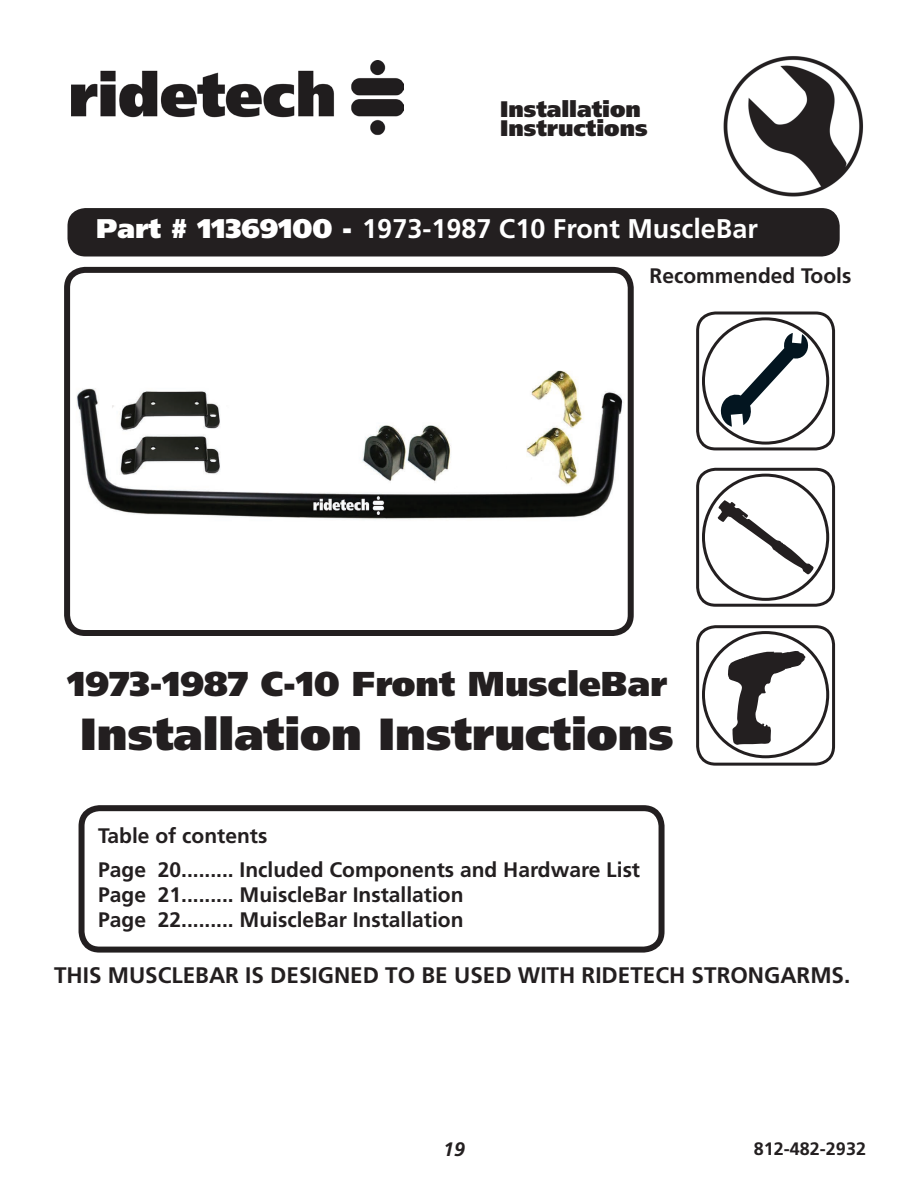
<style>
.page{position:relative;width:918px;height:1188px;background:#fff}
.page>*{position:absolute;margin:0;border:0;box-sizing:border-box;transform-origin:0 0}
.t1{font:900 45px "Frutiger";color:#231f20}
.t2{font:900 34.5px "Frutiger";color:#231f20}
.t3{font:700 27px "Frutiger";color:#fff}
.t4{font:700 22.5px "Frutiger";color:#231f20}
.t5{font:900 22.5px/19.5px "Frutiger";color:#231f20}
.t6{font:700 21px/33.9px "Frutiger";color:#231f20}
.t7{font:italic 700 19.5px "Frutiger";color:#231f20}
.t8{font:700 18px "Frutiger";color:#231f20}
.s1{font-weight:900}
</style>
<div class="page">
<img style="left:723px;top:56px;width:140px;height:141px">
<img style="left:72px;top:61px;width:331px;height:75px">
<div style="left:702px;top:631px;width:127px;height:127px;border:3px solid #231f20;border-radius:50%"></div>
<div style="left:696px;top:625px;width:139px;height:141px;border:3px solid #231f20;border-radius:18px"></div>
<svg style="left:728px;top:651px;width:77px;height:94px"></svg>
<div style="left:696px;top:468px;width:139px;height:139px;border:3px solid #231f20;border-radius:18px"></div>
<svg style="left:718px;top:500px;width:96px;height:75px"></svg>
<div style="left:702px;top:474px;width:127px;height:127px;border:3px solid #231f20;border-radius:50%"></div>
<div style="left:696px;top:312px;width:139px;height:138px;border:3px solid #231f20;border-radius:18px"></div>
<div style="left:702px;top:317px;width:127px;height:128px;border:3px solid #231f20;border-radius:50%"></div>
<svg style="left:719px;top:333px;width:90px;height:94px"></svg>
<img style="left:76px;top:370px;width:547px;height:150px">
<div style="left:79px;top:805px;width:586px;height:148px;border:6px solid #231f20;border-radius:18px"></div>
<div style="left:68px;top:208px;width:772px;height:48px;background:#231f20;border-radius:18px"></div>
<div style="left:64px;top:267px;width:570px;height:369px;border:6px solid #231f20;border-radius:18px"></div>
<div style="left:461px;top:367px;width:45px;height:118px;background:#fff"></div>
<div style="left:250px;top:367px;width:99px;height:118px;background:#fff"></div>
<p class="t5" style="left:500px;top:101px;width:149px">Installation<br>Instructions</p>
<p class="t3" style="left:96px;top:218px;width:663px"><span class="s1">Part # 11369100 -</span> 1973-1987 C10 Front MuscleBar</p>
<p class="t6" style="left:650px;top:260px;width:203px">Recommended Tools</p>
<h2 class="t2" style="left:68px;top:670px;width:601px">1973-1987 C-10 Front MuscleBar</h2>
<h1 class="t1" style="left:80px;top:716px;width:595px">Installation Instructions</h1>
<p class="t6" style="left:98px;top:820px;width:543px">Table of contents<br>Page 20......... Included Components and Hardware List</p>
<p class="t6" style="left:98px;top:884px;width:367px;line-height:25.2px">Page 21......... MuiscleBar Installation<br>Page 22......... MuiscleBar Installation</p>
<p class="t4" style="left:54px;top:966px;width:798px">THIS MUSCLEBAR IS DESIGNED TO BE USED WITH RIDETECH STRONGARMS.</p>
<p class="t7" style="left:443px;top:1142px;width:23px">19</p>
<p class="t8" style="left:754px;top:1142px;width:114px">812-482-2932</p>
</div>
